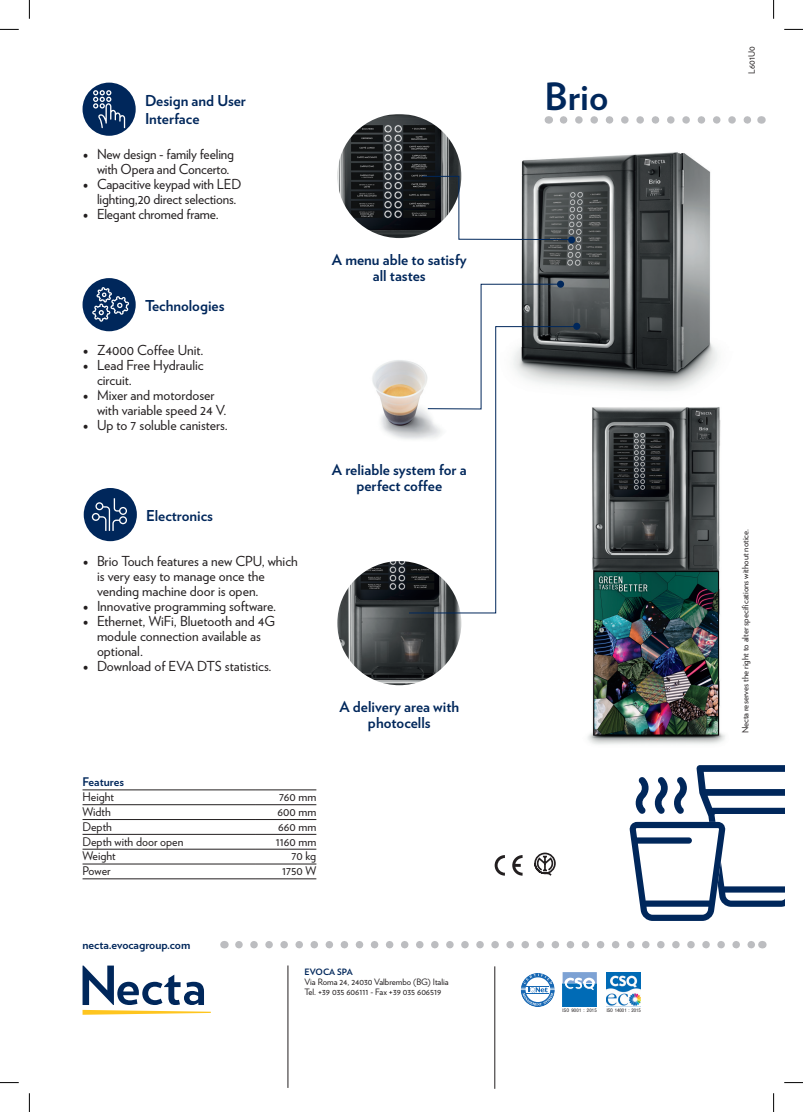
<style>
.page{position:relative;width:803px;height:1112px;background:#fff}
.page>*{position:absolute;margin:0;border:0;box-sizing:border-box;transform-origin:0 0}
.t1{font:700 37.5px "Verlag";color:#00275b}
.t2{font:700 15px/16.2px "Verlag";color:#00275b;text-align:center}
.t3{font:13.75px/15px "Verlag";color:#231f20}
.t4{font:11.88px "Verlag";color:#231f20}
.t5{font:700 11.88px "Verlag";color:#00275b}
.t6{font:8.75px "Verlag";color:#231f20}
.t7{font:700 8.75px "Verlag";color:#00275b}
.t8{font:condensed 4.88px "Helvetica Neue LT Std";letter-spacing:.005em;color:#231f20}
.t9{font:condensed 4.88px "Helvetica Neue LT Std";letter-spacing:.04em;color:#231f20}
.s1{font-family:"Minion Pro";font-size:15px}
</style>
<div class="page">
<img style="left:521px;top:152px;width:197px;height:239px">
<img style="left:587px;top:407px;width:138px;height:338px">
<img style="left:337px;top:561px;width:124px;height:124px;border-radius:62px">
<svg style="left:239px;top:941px;width:515px;height:7px"></svg>
<hr style="left:494px;top:966px;width:1px;height:122px;background:#231f20">
<hr style="left:288px;top:965px;width:1px;height:122px;background:#231f20">
<svg style="left:563px;top:116px;width:188px;height:8px"></svg>
<svg style="left:534px;top:852px;width:22px;height:23px"></svg>
<svg style="left:495px;top:855px;width:10px;height:20px"></svg>
<svg style="left:512px;top:855px;width:10px;height:20px"></svg>
<svg style="left:629px;top:765px;width:155px;height:155px"></svg>
<img style="left:337px;top:114px;width:124px;height:124px;border-radius:62px">
<img style="left:337px;top:329px;width:124px;height:124px;border-radius:62px">
<svg style="left:422px;top:176px;width:150px;height:64px"></svg>
<svg style="left:480px;top:283px;width:82px;height:43px"></svg>
<svg style="left:408px;top:326px;width:170px;height:287px"></svg>
<div style="left:573px;top:323px;width:7px;height:7px;background:#00275b;border-radius:50%"></div>
<div style="left:568px;top:236px;width:7px;height:7px;background:#00275b;border-radius:50%"></div>
<div style="left:557px;top:280px;width:7px;height:8px;background:#00275b;border-radius:50%"></div>
<hr style="left:83px;top:804px;width:172px;height:1px;background:#231f20">
<hr style="left:255px;top:804px;width:61px;height:1px;background:#231f20">
<hr style="left:83px;top:819px;width:172px;height:1px;background:#231f20">
<hr style="left:255px;top:819px;width:61px;height:1px;background:#231f20">
<hr style="left:83px;top:833px;width:172px;height:1px;background:#231f20">
<hr style="left:255px;top:833px;width:61px;height:1px;background:#231f20">
<hr style="left:83px;top:848px;width:172px;height:1px;background:#231f20">
<hr style="left:255px;top:848px;width:61px;height:1px;background:#231f20">
<hr style="left:83px;top:863px;width:172px;height:1px;background:#231f20">
<hr style="left:255px;top:863px;width:61px;height:1px;background:#231f20">
<hr style="left:83px;top:878px;width:172px;height:1px;background:#231f20">
<hr style="left:255px;top:878px;width:61px;height:1px;background:#231f20">
<hr style="left:83px;top:789px;width:172px;height:1px;background:#231f20">
<hr style="left:255px;top:789px;width:61px;height:1px;background:#231f20">
<svg style="left:606px;top:972px;width:35px;height:35px"></svg>
<img style="left:607px;top:972px;width:34px;height:34px">
<svg style="left:562px;top:972px;width:35px;height:35px"></svg>
<svg style="left:563px;top:972px;width:34px;height:34px"></svg>
<svg style="left:522px;top:973px;width:33px;height:33px"></svg>
<div style="left:520px;top:971px;width:35px;height:36px;border:1px solid #fff;border-radius:50%"></div>
<div style="left:84px;top:488px;width:53px;height:53px;background:#00275b;border-radius:50%"></div>
<svg style="left:92px;top:498px;width:35px;height:32px"></svg>
<div style="left:83px;top:278px;width:53px;height:53px;background:#00275b;border-radius:50%"></div>
<svg style="left:92px;top:287px;width:37px;height:34px"></svg>
<div style="left:83px;top:83px;width:53px;height:53px;background:#00275b;border-radius:50%"></div>
<svg style="left:93px;top:90px;width:32px;height:38px"></svg>
<svg style="left:83px;top:965px;width:128px;height:49px"></svg>
<svg style="left:0;top:29px;width:19px;height:1px"></svg>
<svg style="left:784px;top:29px;width:19px;height:1px"></svg>
<svg style="left:0;top:1082px;width:19px;height:1px"></svg>
<svg style="left:784px;top:1082px;width:19px;height:1px"></svg>
<svg style="left:29px;top:0;width:1px;height:19px"></svg>
<svg style="left:29px;top:1093px;width:1px;height:18px"></svg>
<svg style="left:773px;top:0;width:1px;height:19px"></svg>
<svg style="left:773px;top:1093px;width:1px;height:18px"></svg>
<p class="t2" style="left:145px;top:91px;width:102px;line-height:18px;text-align:left">Design and User<br>Interface</p>
<p class="t3" style="left:97px;top:146px;width:139px;text-indent:-14px"><span class="s1">•</span> New design - family feeling with Opera and Concerto.</p>
<p class="t3" style="left:97px;top:176px;width:146px;text-indent:-14px"><span class="s1">•</span> Capacitive keypad with LED lighting,20 direct selections.</p>
<p class="t3" style="left:83px;top:206px;width:137px"><span class="s1">•</span> Elegant chromed frame.</p>
<p class="t2" style="left:145px;top:296px;width:81px">Technologies</p>
<p class="t3" style="left:83px;top:342px;width:122px"><span class="s1">•</span> Z4000 Coffee Unit.</p>
<p class="t3" style="left:97px;top:357px;width:108px;text-indent:-14px"><span class="s1">•</span> Lead Free Hydraulic circuit.</p>
<p class="t3" style="left:97px;top:387px;width:131px;text-indent:-14px"><span class="s1">•</span> Mixer and motordoser with variable speed 24 V.</p>
<p class="t3" style="left:83px;top:417px;width:147px"><span class="s1">•</span> Up to 7 soluble canisters.</p>
<p class="t2" style="left:146px;top:506px;width:68px">Electronics</p>
<p class="t3" style="left:97px;top:552px;width:202px;text-indent:-14px"><span class="s1">•</span> Brio Touch features a new CPU, which is very easy to manage once the vending machine door is open.</p>
<p class="t3" style="left:83px;top:597px;width:195px"><span class="s1">•</span> Innovative programming software.</p>
<p class="t3" style="left:97px;top:612px;width:180px;text-indent:-14px"><span class="s1">•</span> Ethernet, WiFi, Bluetooth and 4G module connection available as optional.</p>
<p class="t3" style="left:83px;top:657px;width:190px"><span class="s1">•</span> Download of EVA DTS statistics.</p>
<p class="t2" style="left:332px;top:251px;width:136px">A menu able to satisfy all tastes</p>
<p class="t2" style="left:332px;top:460px;width:136px">A reliable system for a perfect coffee</p>
<p class="t2" style="left:339px;top:697px;width:121px">A delivery area with photocells</p>
<p class="t5" style="left:83px;top:772px;width:43px">Features</p>
<p class="t4" style="left:83px;top:787px;width:33px">Height</p>
<p class="t4" style="left:279px;top:787px;width:39px">760 mm</p>
<p class="t4" style="left:83px;top:802px;width:30px">Width</p>
<p class="t4" style="left:278px;top:802px;width:40px">600 mm</p>
<p class="t4" style="left:83px;top:817px;width:31px">Depth</p>
<p class="t4" style="left:278px;top:817px;width:40px">660 mm</p>
<p class="t4" style="left:83px;top:832px;width:102px">Depth with door open</p>
<p class="t4" style="left:276px;top:832px;width:42px">1160 mm</p>
<p class="t4" style="left:83px;top:847px;width:35px">Weight</p>
<p class="t4" style="left:292px;top:847px;width:26px">70 kg</p>
<p class="t4" style="left:83px;top:861px;width:30px">Power</p>
<p class="t4" style="left:282px;top:861px;width:36px">1750 W</p>
<p class="t5" style="left:83px;top:935px;width:109px">necta.evocagroup.com</p>
<p class="t7" style="left:305px;top:964px;width:50px">EVOCA SPA</p>
<p class="t6" style="left:305px;top:974px;width:146px">Via Roma 24, 24030 Valbrembo (BG) Italia</p>
<p class="t6" style="left:305px;top:984px;width:138px">Tel. +39 035 606111 - Fax +39 035 606519</p>
<p class="t1" style="left:544px;top:66px;width:65px">Brio</p>
<p class="t9" style="left:563px;top:1007px;width:36px">ISO 9001 : 2015</p>
<p class="t8" style="left:607px;top:1007px;width:36px">ISO 14001 : 2015</p>
<p class="t6" style="left:745px;top:73px;width:29px;rotate:-90deg">L601U0</p>
<p class="t6" style="left:739px;top:733px;width:206px;rotate:-90deg">Necta reserves the right to alter specifications without notice.</p>
</div>
